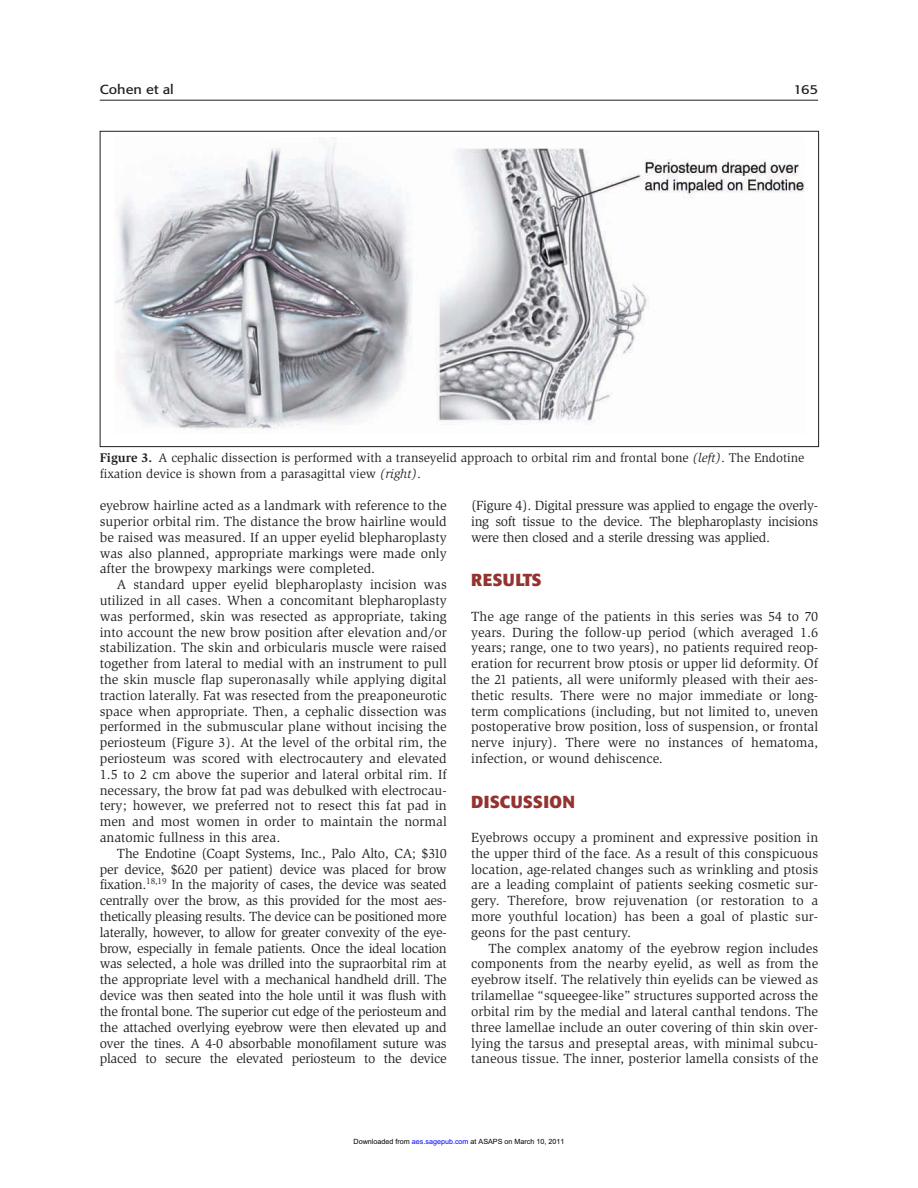
<style>
.page{position:relative;width:918px;height:1188px;background:#fff}
.page>*{position:absolute;margin:0;border:0;box-sizing:border-box;transform-origin:0 0}
.t1{font:700 17.25px "Formata";letter-spacing:.02em;color:#943330}
.t2{font:13.65px/15.8px "Slimbach";color:#231f20;text-align:justify}
.t3{font:12.9px/15.1px "Slimbach";color:#231f20}
.t4{font:12.9px "Formata";color:#231f20;scale:1.12 1}
.t5{font:7.2px "Arial";color:#000}
.s1{font-weight:700}
.s2{font-style:italic}
.s3{color:#00f}
</style>
<div class="page">
<hr style="left:100px;top:100px;width:718px;height:1px;background:#231f20">
<img style="left:115px;top:138px;width:689px;height:293px">
<p class="t4" style="left:100px;top:84px;width:68px">Cohen et al</p>
<p class="t4" style="left:793px;top:84px;width:24px">165</p>
<p class="t3" style="left:100px;top:451px;width:706px"><span class="s1">Figure 3.</span> A cephalic dissection is performed with a transeyelid approach to orbital rim and frontal bone <span class="s2">(left)</span>. The Endotine fixation device is shown from a parasagittal view <span class="s2">(right)</span>.</p>
<p class="t2" style="left:100px;top:499px;width:349px">eyebrow hairline acted as a landmark with reference to the superior orbital rim. The distance the brow hairline would be raised was measured. If an upper eyelid blepharoplasty was also planned, appropriate markings were made only after the browpexy markings were completed.</p>
<p class="t2" style="left:100px;top:578px;width:349px;text-indent:17px">A standard upper eyelid blepharoplasty incision was utilized in all cases. When a concomitant blepharoplasty was performed, skin was resected as appropriate, taking into account the new brow position after elevation and/or stabilization. The skin and orbicularis muscle were raised together from lateral to medial with an instrument to pull the skin muscle flap superonasally while applying digital traction laterally. Fat was resected from the preaponeurotic space when appropriate. Then, a cephalic dissection was performed in the submuscular plane without incising the periosteum (Figure 3). At the level of the orbital rim, the periosteum was scored with electrocautery and elevated 1.5 to 2 cm above the superior and lateral orbital rim. If necessary, the brow fat pad was debulked with electrocau&shy;tery; however, we preferred not to resect this fat pad in men and most women in order to maintain the normal anatomic fullness in this area.</p>
<p class="t2" style="left:100px;top:846px;width:349px;text-indent:17px">The Endotine (Coapt Systems, Inc., Palo Alto, CA; $310 per device, $620 per patient) device was placed for brow fixation.<sup>18,19</sup> In the majority of cases, the device was seated centrally over the brow, as this provided for the most aes&shy;thetically pleasing results. The device can be positioned more laterally, however, to allow for greater convexity of the eye&shy;brow, especially in female patients. Once the ideal location was selected, a hole was drilled into the supraorbital rim at the appropriate level with a mechanical handheld drill. The device was then seated into the hole until it was flush with the frontal bone. The superior cut edge of the periosteum and the attached overlying eyebrow were then elevated up and over the tines. A 4-0 absorbable monofilament suture was placed to secure the elevated periosteum to the device</p>
<p class="t2" style="left:471px;top:499px;width:349px">(Figure 4). Digital pressure was applied to engage the overly&shy;ing soft tissue to the device. The blepharoplasty incisions were then closed and a sterile dressing was applied.</p>
<p class="t1" style="left:471px;top:573px;width:72px">RESULTS</p>
<p class="t2" style="left:471px;top:609px;width:349px">The age range of the patients in this series was 54 to 70 years. During the follow-up period (which averaged 1.6 years; range, one to two years), no patients required reop&shy;eration for recurrent brow ptosis or upper lid deformity. Of the 21 patients, all were uniformly pleased with their aes&shy;thetic results. There were no major immediate or long&shy;term complications (including, but not limited to, uneven postoperative brow position, loss of suspension, or frontal nerve injury). There were no instances of hematoma, infection, or wound dehiscence.</p>
<p class="t1" style="left:471px;top:794px;width:105px">DISCUSSION</p>
<p class="t2" style="left:471px;top:831px;width:349px">Eyebrows occupy a prominent and expressive position in the upper third of the face. As a result of this conspicuous location, age-related changes such as wrinkling and ptosis are a leading complaint of patients seeking cosmetic sur&shy;gery. Therefore, brow rejuvenation (or restoration to a more youthful location) has been a goal of plastic sur&shy;geons for the past century.</p>
<p class="t2" style="left:471px;top:941px;width:349px;text-indent:17px">The complex anatomy of the eyebrow region includes components from the nearby eyelid, as well as from the eyebrow itself. The relatively thin eyelids can be viewed as trilamellae “squeegee-like” structures supported across the orbital rim by the medial and lateral canthal tendons. The three lamellae include an outer covering of thin skin over&shy;lying the tarsus and preseptal areas, with minimal subcu&shy;taneous tissue. The inner, posterior lamella consists of the</p>
<p class="t5" style="left:354px;top:1138px;width:212px">Downloaded from <span class="s3">aes.sagepub.com</span> at ASAPS on March 10, 2011</p>
</div>
